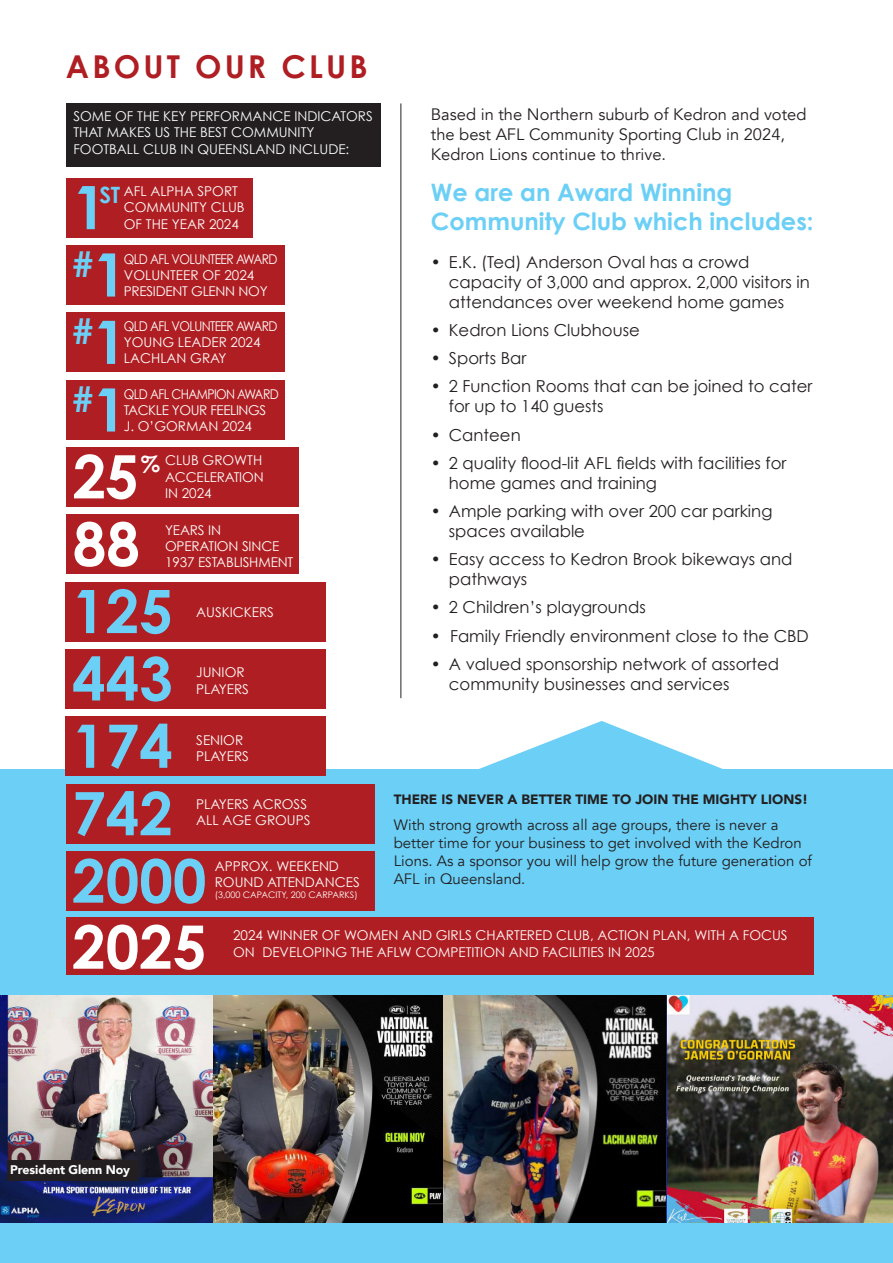
<style>
.page{position:relative;width:893px;height:1263px;background:#fff}
.page>*{position:absolute;margin:0;border:0;box-sizing:border-box;transform-origin:0 0}
.t1{font:700 60px/67.3px "Century Gothic";color:#6bcff6}
.t2{font:700 60px "Century Gothic";color:#fff}
.t3{font:700 34.95px/67.5px "Century Gothic";color:#6bcff6;text-align:justify}
.t4{font:700 31.5px "Century Gothic";letter-spacing:.1em;color:#af1e22}
.t5{font:700 24px/28.8px "Century Gothic";color:#6bcff6}
.t6{font:700 22.5px "Century Gothic";color:#6bcff6}
.t7{font:700 22.5px "Century Gothic";color:#fff}
.t8{font:16.5px/19.8px "Century Gothic";color:#231f20}
.t9{font:16.5px/19.8px "Avenir";color:#231f20}
.t10{font:15px/18px "Avenir";color:#231f20}
.t11{font:13.5px/16.2px "Century Gothic";color:#fff}
.t12{font:13.5px/16.2px "Century Gothic";letter-spacing:-.02em;color:#fff;scale:.9 1}
.t13{font:13.5px/16.2px "Century Gothic";letter-spacing:-.03em;color:#fff;scale:.9 1}
.t14{font:13.5px/16.2px "Century Gothic";color:#fff;scale:.9 1}
.t15{font:900 13.5px "Avenir";color:#231f20}
.t16{font:900 12.45px "Avenir";letter-spacing:-.01em;color:#fff}
.t17{font:9px "Century Gothic";color:#fff}
.s1{font-size:60px}
</style>
<div class="page">
<div style="left:0;top:770px;width:893px;height:493px;background:#6bcff6"></div>
<svg style="left:357px;top:721px;width:489px;height:183px"></svg>
<img style="left:222px;top:996px;width:444px;height:226px">
<div style="left:66px;top:582px;width:260px;height:59px;background:#af1e22"></div>
<div style="left:66px;top:447px;width:232px;height:60px;background:#af1e22"></div>
<div style="left:66px;top:178px;width:186px;height:59px;background:#af1e22"></div>
<div style="left:66px;top:514px;width:232px;height:60px;background:#af1e22"></div>
<div style="left:66px;top:245px;width:219px;height:60px;background:#af1e22"></div>
<div style="left:66px;top:313px;width:219px;height:59px;background:#af1e22"></div>
<div style="left:66px;top:380px;width:219px;height:60px;background:#af1e22"></div>
<div style="left:66px;top:716px;width:260px;height:60px;background:#af1e22"></div>
<div style="left:66px;top:784px;width:308px;height:59px;background:#af1e22"></div>
<div style="left:66px;top:851px;width:308px;height:60px;background:#af1e22"></div>
<div style="left:66px;top:917px;width:748px;height:58px;background:#af1e22"></div>
<div style="left:66px;top:649px;width:260px;height:60px;background:#af1e22"></div>
<img style="left:0;top:996px;width:222px;height:226px">
<img style="left:666px;top:996px;width:227px;height:226px">
<div style="left:7px;top:1160px;width:130px;height:21px;background:#231f20"></div>
<hr style="left:400px;top:103px;width:1px;height:595px;background:#231f20">
<div style="left:66px;top:103px;width:315px;height:64px;background:#231f20"></div>
<h3 class="t4" style="left:66px;top:54px;width:303px">ABOUT OUR CLUB</h3>
<p class="t11" style="left:73px;top:108px;width:301px">SOME OF THE KEY PERFORMANCE INDICATORS<br>THAT MAKES US THE BEST COMMUNITY<br>FOOTBALL CLUB IN QUEENSLAND INCLUDE:</p>
<h1 class="t1" style="left:73px;top:179px;width:35px">1</h1>
<p class="t11" style="left:124px;top:183px;width:122px">AFL ALPHA SPORT<br>COMMUNITY CLUB<br>OF THE YEAR 2024</p>
<p class="t12" style="left:124px;top:250px;width:172px">QLD AFL VOLUNTEER AWARD<br>VOLUNTEER OF 2024<br>PRESIDENT GLENN NOY</p>
<p class="t14" style="left:124px;top:318px;width:172px">QLD AFL VOLUNTEER AWARD<br>YOUNG LEADER 2024<br>LACHLAN GRAY</p>
<p class="t13" style="left:124px;top:385px;width:174px">QLD AFL CHAMPION AWARD<br>TACKLE YOUR FEELINGS<br>J. O’GORMAN 2024</p>
<h3 class="t6" style="left:99px;top:186px;width:22px">ST</h3>
<h2 class="t3" style="left:73px;top:233px;width:55px">#<span class="s1">1 </span>#<span class="s1">1 </span>#<span class="s1">1</span></h2>
<h1 class="t2" style="left:73px;top:453px;width:67px">25</h1>
<h3 class="t7" style="left:141px;top:455px;width:21px">%</h3>
<p class="t11" style="left:165px;top:452px;width:100px;text-align:justify">CLUB GROWTH ACCELERATION IN 2024</p>
<h1 class="t2" style="left:73px;top:521px;width:69px">88</h1>
<p class="t11" style="left:165px;top:522px;width:130px">YEARS IN<br>OPERATION SINCE<br>1937 ESTABLISHMENT</p>
<p class="t11" style="left:196px;top:604px;width:79px">AUSKICKERS</p>
<h1 class="t1" style="left:72px;top:583px;width:102px">125</h1>
<h1 class="t1" style="left:72px;top:650px;width:102px">443</h1>
<p class="t11" style="left:196px;top:664px;width:54px">JUNIOR<br>PLAYERS</p>
<p class="t9" style="left:431px;top:106px;width:377px">Based in the Northern suburb of Kedron and voted the best AFL Community Sporting Club in 2024,<br>Kedron Lions continue to thrive.</p>
<h3 class="t5" style="left:431px;top:180px;width:384px">We are an Award Winning<br>Community Club which includes:</h3>
<p class="t8" style="left:449px;top:252px;width:363px;text-indent:-18px">• E.K. (Ted) Anderson Oval has a crowd capacity of 3,000 and approx. 2,000 visitors in attendances over weekend home games</p>
<p class="t8" style="left:431px;top:320px;width:210px">• Kedron Lions Clubhouse</p>
<p class="t8" style="left:431px;top:348px;width:97px">• Sports Bar</p>
<p class="t8" style="left:449px;top:376px;width:365px;text-indent:-18px">• 2 Function Rooms that can be joined to cater for up to 140 guests</p>
<p class="t8" style="left:431px;top:424px;width:91px">• Canteen</p>
<p class="t8" style="left:449px;top:453px;width:339px;text-indent:-18px">• 2 quality flood-lit AFL fields with facilities for home games and training</p>
<p class="t8" style="left:449px;top:501px;width:325px;text-indent:-18px">• Ample parking with over 200 car parking spaces available</p>
<p class="t8" style="left:449px;top:549px;width:345px;text-indent:-18px">• Easy access to Kedron Brook bikeways and pathways</p>
<p class="t8" style="left:431px;top:597px;width:216px">• 2 Children’s playgrounds</p>
<p class="t8" style="left:431px;top:625px;width:379px">• Family Friendly environment close to the CBD</p>
<p class="t8" style="left:449px;top:654px;width:332px;text-indent:-18px">• A valued sponsorship network of assorted community businesses and services</p>
<h1 class="t1" style="left:72px;top:718px;width:136px">174<br>742<br>2000</h1>
<h1 class="t2" style="left:72px;top:924px;width:136px">2025</h1>
<p class="t11" style="left:196px;top:731px;width:54px">SENIOR<br>PLAYERS</p>
<p class="t11" style="left:196px;top:796px;width:116px">PLAYERS ACROSS<br>ALL AGE GROUPS</p>
<p class="t11" style="left:215px;top:858px;width:147px">APPROX. WEEKEND<br>ROUND ATTENDANCES</p>
<p class="t17" style="left:215px;top:889px;width:144px">(3,000 CAPACITY, 200 CARPARKS)</p>
<p class="t15" style="left:394px;top:793px;width:416px">THERE IS NEVER A BETTER TIME TO JOIN THE MIGHTY LIONS!</p>
<p class="t10" style="left:394px;top:818px;width:420px">With strong growth across all age groups, there is never a better time for your business to get involved with the Kedron Lions. As a sponsor you will help grow the future generation of AFL in Queensland.</p>
<p class="t11" style="left:233px;top:927px;width:556px">2024 WINNER OF WOMEN AND GIRLS CHARTERED CLUB, ACTION PLAN, WITH A FOCUS<br>ON DEVELOPING THE AFLW COMPETITION AND FACILITIES IN 2025</p>
<p class="t16" style="left:10px;top:1164px;width:121px">President Glenn Noy</p>
</div>
